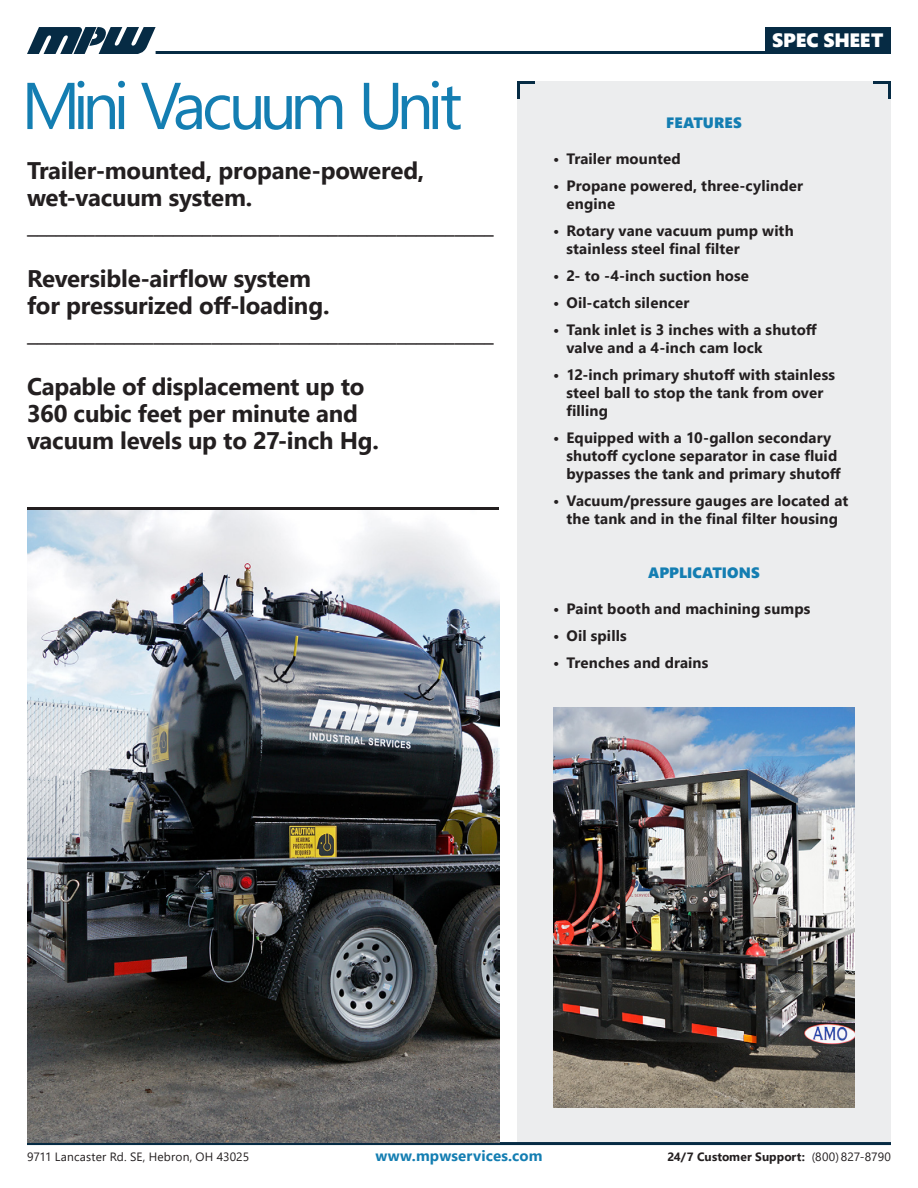
<style>
.page{position:relative;width:918px;height:1188px;background:#fff}
.page>*{position:absolute;margin:0;border:0;box-sizing:border-box;transform-origin:0 0}
.Headline{font:66px "Segoe UI";letter-spacing:-.1em;color:#147eb2}
.Deck{font:700 24px/27px "Segoe UI";letter-spacing:-.01em;color:#231f20}
.Deck-2{font:19.35px "Segoe UI Black";color:#fff}
.List{font:700 15px/18px "Segoe UI";letter-spacing:.01em;color:#231f20}
.Subhead{font:15px "Segoe UI Black";letter-spacing:.01em;color:#147eb2}
.t1{font:700 15px "Segoe UI";letter-spacing:.01em;color:#147eb2}
.t2{font:12px "Segoe UI";letter-spacing:.015em;color:#231f20}
.t3{font:700 12px "Segoe UI";letter-spacing:.015em;color:#231f20}
.s1{font-weight:400}
</style>
<div class="page">
<div style="left:517px;top:81px;width:374px;height:1062px;background:#ecedee"></div>
<hr style="left:27px;top:1142px;width:864px;height:3px;background:#062b44">
<hr style="left:156px;top:51px;width:611px;height:3px;background:#062b44">
<svg style="left:27px;top:27px;width:129px;height:27px"></svg>
<div style="left:766px;top:27px;width:125px;height:27px;background:#062b44"></div>
<svg style="left:873px;top:81px;width:18px;height:18px"></svg>
<svg style="left:517px;top:81px;width:18px;height:18px"></svg>
<img style="left:27px;top:510px;width:472px;height:632px">
<hr style="left:27px;top:507px;width:472px;height:3px;background:#231f20">
<img style="left:553px;top:708px;width:302px;height:399px">
<p class="Headline" style="left:21px;top:53px;width:443px">Mini Vacuum Unit</p>
<p class="Deck" style="left:27px;top:157px;width:399px">Trailer-mounted, propane-powered, wet-vacuum system.</p>
<p class="Deck" style="left:27px;top:211px;width:468px">________________________________________________</p>
<p class="Deck" style="left:27px;top:265px;width:304px">Reversible-airflow system for pressurized off-loading.</p>
<p class="Deck" style="left:27px;top:319px;width:468px">________________________________________________</p>
<p class="Deck" style="left:27px;top:373px;width:354px">Capable of displacement up to<br>360 cubic feet per minute and vacuum levels up to 27-inch Hg.</p>
<p class="Deck-2" style="left:772px;top:27px;width:113px">SPEC SHEET</p>
<p class="Subhead" style="left:666px;top:112px;width:77px">FEATURES</p>
<p class="List" style="left:553px;top:149px;width:129px">• Trailer mounted</p>
<p class="List" style="left:567px;top:176px;width:238px;text-indent:-14px">• Propane powered, three-cylinder engine</p>
<p class="List" style="left:567px;top:221px;width:229px;text-indent:-14px">• Rotary vane vacuum pump with stainless steel final filter</p>
<p class="List" style="left:553px;top:266px;width:198px">• 2- to -4-inch suction hose</p>
<p class="List" style="left:553px;top:293px;width:138px">• Oil-catch silencer</p>
<p class="List" style="left:567px;top:320px;width:252px;text-indent:-14px">• Tank inlet is 3 inches with a shutoff valve and a 4-inch cam lock</p>
<p class="List" style="left:567px;top:365px;width:270px;text-indent:-14px">• 12-inch primary shutoff with stainless steel ball to stop the tank from over filling</p>
<p class="List" style="left:567px;top:428px;width:276px;text-indent:-14px">• Equipped with a 10-gallon secondary shutoff cyclone separator in case fluid bypasses the tank and primary shutoff</p>
<p class="List" style="left:553px;top:491px;width:297px;text-align:center">• Vacuum/pressure gauges are located at the tank and in the final filter housing</p>
<p class="Subhead" style="left:648px;top:562px;width:113px">APPLICATIONS</p>
<p class="List" style="left:553px;top:599px;width:259px">• Paint booth and machining sumps</p>
<p class="List" style="left:553px;top:626px;width:75px">• Oil spills</p>
<p class="List" style="left:553px;top:653px;width:157px">• Trenches and drains</p>
<p class="t2" style="left:27px;top:1147px;width:224px">9711 Lancaster Rd. SE, Hebron, OH 43025</p>
<p class="t1" style="left:375px;top:1144px;width:169px">www.mpwservices.com</p>
<p class="t3" style="left:667px;top:1147px;width:225px">24/7 Customer Support: <span class="s1">(800) 827-8790</span></p>
</div>
